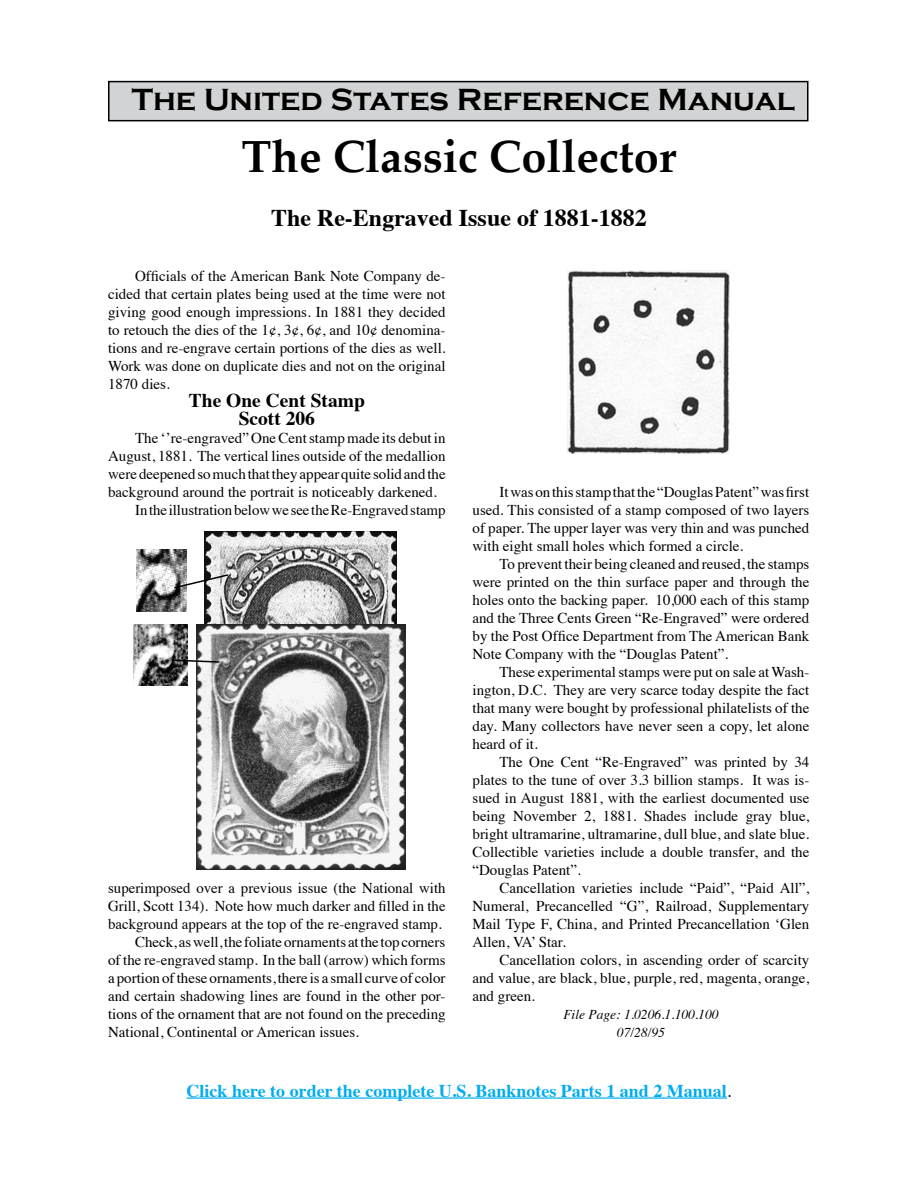
<style>
.page{position:relative;width:918px;height:1188px;background:#fff}
.page>*{position:absolute;margin:0;border:0;box-sizing:border-box;transform-origin:0 0}
.t1{font:700 45px "Palatino";color:#000}
.t2{font:700 31.5px "Copperplate Gothic";color:#000}
.t3{font:700 24px "Times";color:#000}
.t4{font:700 19.5px/18px "Times";color:#000;text-align:center}
.t5{font:700 18px "Times";color:#00adef}
.t6{font:15px/18px "Times";color:#000;text-align:justify}
.t7{font:italic 13.5px/18px "Times";color:#000;text-align:center}
.s1{font-weight:400;color:#000}
</style>
<div class="page">
<div style="left:109px;top:82px;width:699px;height:39px;background:#d1d3d4"></div>
<div style="left:108px;top:81px;width:700px;height:40px;border:2px solid #000"></div>
<img style="left:568px;top:271px;width:161px;height:183px">
<img style="left:205px;top:532px;width:192px;height:92px">
<img style="left:197px;top:624px;width:208px;height:245px">
<img style="left:134px;top:624px;width:54px;height:62px">
<svg style="left:171px;top:659px;width:50px;height:5px"></svg>
<img style="left:136px;top:549px;width:50px;height:63px">
<svg style="left:173px;top:573px;width:57px;height:17px"></svg>
<hr style="left:187px;top:1097px;width:540px;height:2px;background:#00adef">
<h2 class="t2" style="left:132px;top:82px;width:665px">The United States Reference Manual</h2>
<h1 class="t1" style="left:242px;top:128px;width:436px">The Classic Collector</h1>
<h3 class="t3" style="left:271px;top:195px;width:377px">The Re-Engraved Issue of 1881-1882</h3>
<p class="t6" style="left:108px;top:266px;width:339px;text-indent:27px">Officials of the American Bank Note Company de&shy;cided that certain plates being used at the time were not giving good enough impressions. In 1881 they decided to retouch the dies of the 1¢, 3¢, 6¢, and 10¢ denomina&shy;tions and re-engrave certain portions of the dies as well.<br>Work was done on duplicate dies and not on the original 1870 dies.</p>
<h3 class="t4" style="left:189px;top:390px;width:178px">The One Cent Stamp<br>Scott 206</h3>
<p class="t6" style="left:135px;top:428px;width:312px">The ‘’re-engraved” One Cent stamp made its debut in</p>
<p class="t6" style="left:108px;top:446px;width:339px">August, 1881. The vertical lines outside of the medallion</p>
<p class="t6" style="left:108px;top:464px;width:339px">were deepened so much that they appear quite solid and the</p>
<p class="t6" style="left:108px;top:482px;width:330px">background around the portrait is noticeably darkened.</p>
<p class="t6" style="left:135px;top:500px;width:312px">In the illustration below we see the Re-Engraved stamp</p>
<p class="t6" style="left:472px;top:482px;width:338px;text-indent:27px">It was on this stamp that the “Douglas Patent” was first used. This consisted of a stamp composed of two layers of paper. The upper layer was very thin and was punched with eight small holes which formed a circle.</p>
<p class="t6" style="left:472px;top:554px;width:338px;text-indent:27px">To prevent their being cleaned and reused, the stamps were printed on the thin surface paper and through the holes onto the backing paper. 10,000 each of this stamp and the Three Cents Green “Re-Engraved” were ordered by the Post Office Department from The American Bank Note Company with the “Douglas Patent”.</p>
<p class="t6" style="left:472px;top:662px;width:338px;text-indent:27px">These experimental stamps were put on sale at Wash&shy;ington, D.C. They are very scarce today despite the fact that many were bought by professional philatelists of the day. Many collectors have never seen a copy, let alone heard of it.</p>
<p class="t6" style="left:472px;top:752px;width:338px;text-indent:27px">The One Cent “Re-Engraved” was printed by 34 plates to the tune of over 3.3 billion stamps. It was is&shy;sued in August 1881, with the earliest documented use being November 2, 1881. Shades include gray blue, bright ultramarine, ultramarine, dull blue, and slate blue.<br>Collectible varieties include a double transfer, and the “Douglas Patent”.</p>
<p class="t6" style="left:472px;top:878px;width:338px;text-indent:27px">Cancellation varieties include “Paid”, “Paid All”, Numeral, Precancelled “G”, Railroad, Supplementary Mail Type F, China, and Printed Precancellation ‘Glen Allen, VA’ Star.</p>
<p class="t6" style="left:472px;top:950px;width:338px;text-indent:27px">Cancellation colors, in ascending order of scarcity and value, are black, blue, purple, red, magenta, orange, and green.</p>
<p class="t7" style="left:563px;top:1005px;width:157px">File Page: 1.0206.1.100.100<br>07/28/95</p>
<p class="t6" style="left:108px;top:878px;width:339px">superimposed over a previous issue (the National with</p>
<p class="t6" style="left:108px;top:896px;width:339px">Grill, Scott 134). Note how much darker and filled in the</p>
<p class="t6" style="left:108px;top:914px;width:335px">background appears at the top of the re-engraved stamp.</p>
<p class="t6" style="left:135px;top:932px;width:312px">Check, as well, the foliate ornaments at the top corners</p>
<p class="t6" style="left:108px;top:950px;width:339px">of the re-engraved stamp. In the ball (arrow) which forms</p>
<p class="t6" style="left:108px;top:968px;width:339px">a portion of these ornaments, there is a small curve of color</p>
<p class="t6" style="left:108px;top:986px;width:339px">and certain shadowing lines are found in the other por-</p>
<p class="t6" style="left:108px;top:1004px;width:339px">tions of the ornament that are not found on the preceding</p>
<p class="t6" style="left:108px;top:1022px;width:252px">National, Continental or American issues.</p>
<p class="t5" style="left:187px;top:1074px;width:546px">Click here to order the complete U.S. Banknotes Parts 1 and 2 Manual<span class="s1">.</span></p>
</div>
